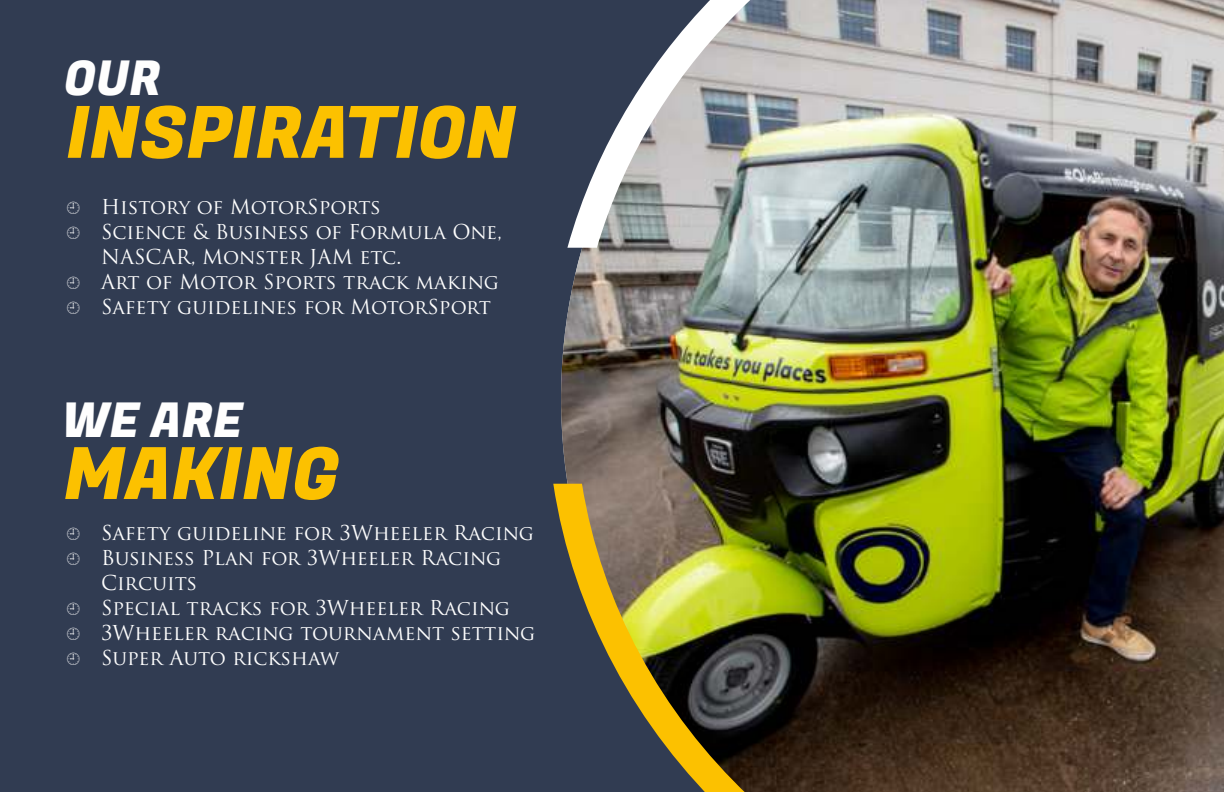
<style>
.page{position:relative;width:1224px;height:792px;background:#313c52}
.page>*{position:absolute;margin:0;border:0;box-sizing:border-box;transform-origin:0 0}
.t1{font:72px "Fugaz One";color:#fcc100}
.t2{font:48px "Fugaz One";color:#fefefe}
.t3{font:20px/25px "Trajan Pro";color:#fefefe}
</style>
<div class="page">
<img style="left:561px;top:0;width:663px;height:792px">
<svg style="left:567px;top:0;width:291px;height:248px"></svg>
<img style="left:553px;top:484px;width:242px;height:308px">
<h2 class="t2" style="left:64px;top:45px;width:98px">OUR</h2>
<h1 class="t1" style="left:66px;top:83px;width:451px">INSPIRATION</h1>
<p class="t3" style="left:101px;top:196px;width:403px">History of MotorSports<br>Science &amp; Business of Formula One,<br>NASCAR, Monster JAM etc.<br>Art of Motor Sports track making<br>Safety guidelines for MotorSport</p>
<h2 class="t2" style="left:62px;top:386px;width:183px">WE ARE</h2>
<h1 class="t1" style="left:64px;top:424px;width:277px">MAKING</h1>
<p class="t3" style="left:101px;top:523px;width:436px">Safety guideline for 3Wheeler Racing<br>Business Plan for 3Wheeler Racing<br>Circuits<br>Special tracks for 3Wheeler Racing<br>3Wheeler racing tournament setting<br>Super Auto rickshaw</p>
</div>
